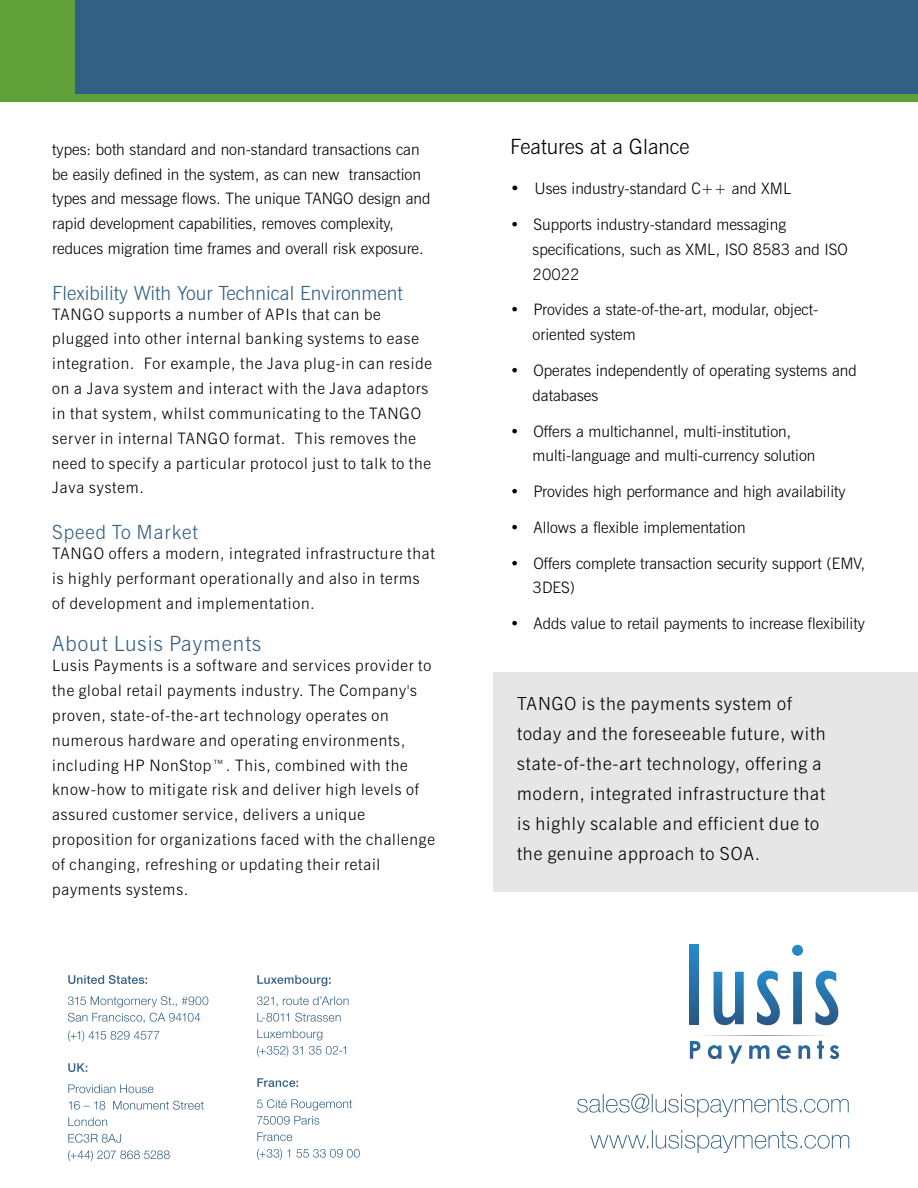
<style>
.page{position:relative;width:918px;height:1188px;background:#fff}
.page>*{position:absolute;margin:0;border:0;box-sizing:border-box;transform-origin:0 0}
.t1{font:300 21px "News Gothic BT";letter-spacing:.05em;color:#326085}
.t2{font:300 21px "News Gothic BT";color:#000}
.t3{font:300 19.5px "News Gothic BT";color:#326085}
.t4{font:300 19.5px "News Gothic BT";letter-spacing:.05em;color:#326085}
.t5{font:300 18px/29.8px "News Gothic BT";letter-spacing:.05em;color:#000}
.t6{font:300 15.75px/24.9px "News Gothic BT";letter-spacing:.05em;color:#000}
.t7{font:300 15.75px/24.9px "News Gothic BT";color:#000}
.s1{font-size:16.5px}
</style>
<div class="page">
<div style="left:60px;top:0;width:858px;height:97px;background:#326085"></div>
<div style="left:0;top:95px;width:918px;height:7px;background:#60a038"></div>
<div style="left:0;top:0;width:75px;height:101px;background:#60a038"></div>
<div style="left:493px;top:672px;width:425px;height:219px;background:#e6e6e6"></div>
<svg style="left:690px;top:945px;width:8px;height:79px"></svg>
<svg style="left:714px;top:972px;width:30px;height:53px"></svg>
<svg style="left:757px;top:971px;width:23px;height:54px"></svg>
<svg style="left:792px;top:945px;width:11px;height:79px"></svg>
<svg style="left:815px;top:971px;width:23px;height:54px"></svg>
<svg style="left:690px;top:1041px;width:10px;height:18px"></svg>
<svg style="left:708px;top:1045px;width:13px;height:14px"></svg>
<svg style="left:728px;top:1046px;width:14px;height:18px"></svg>
<svg style="left:749px;top:1045px;width:20px;height:14px"></svg>
<svg style="left:777px;top:1045px;width:14px;height:14px"></svg>
<svg style="left:798px;top:1045px;width:12px;height:14px"></svg>
<svg style="left:817px;top:1041px;width:7px;height:18px"></svg>
<svg style="left:830px;top:1045px;width:9px;height:14px"></svg>
<svg style="left:701px;top:1035px;width:127px;height:1px"></svg>
<svg style="left:577px;top:1094px;width:272px;height:23px"></svg>
<svg style="left:590px;top:1130px;width:259px;height:23px"></svg>
<svg style="left:68px;top:1063px;width:19px;height:9px"></svg>
<svg style="left:68px;top:1084px;width:85px;height:9px"></svg>
<svg style="left:69px;top:1101px;width:135px;height:9px"></svg>
<svg style="left:68px;top:1117px;width:39px;height:9px"></svg>
<svg style="left:68px;top:1134px;width:53px;height:9px"></svg>
<svg style="left:68px;top:1150px;width:102px;height:11px"></svg>
<svg style="left:68px;top:975px;width:79px;height:9px"></svg>
<svg style="left:68px;top:996px;width:140px;height:11px"></svg>
<svg style="left:68px;top:1013px;width:132px;height:10px"></svg>
<svg style="left:68px;top:1031px;width:91px;height:11px"></svg>
<svg style="left:257px;top:975px;width:74px;height:11px"></svg>
<svg style="left:257px;top:996px;width:92px;height:11px"></svg>
<svg style="left:257px;top:1013px;width:84px;height:9px"></svg>
<svg style="left:257px;top:1029px;width:65px;height:11px"></svg>
<svg style="left:257px;top:1046px;width:89px;height:11px"></svg>
<svg style="left:257px;top:1078px;width:41px;height:9px"></svg>
<svg style="left:257px;top:1099px;width:95px;height:11px"></svg>
<svg style="left:257px;top:1116px;width:62px;height:9px"></svg>
<svg style="left:257px;top:1132px;width:35px;height:9px"></svg>
<svg style="left:257px;top:1149px;width:103px;height:11px"></svg>
<p class="t7" style="left:52px;top:138px;width:380px">types: both standard and non-standard transactions can be easily defined in the system, as can new transaction types and message flows. The unique TANGO design and rapid development capabilities, removes complexity, reduces migration time frames and overall risk exposure.</p>
<p class="t3" style="left:52px;top:285px;width:352px">Flexibility With Your Technical Environment</p>
<p class="t6" style="left:52px;top:303px;width:381px">TANGO supports a number of APIs that can be plugged into other internal banking systems to ease integration. For example, the Java plug-in can reside on a Java system and interact with the Java adaptors in that system, whilst communicating to the TANGO server in internal TANGO format. This removes the need to specify a particular protocol just to talk to the Java system.</p>
<p class="t4" style="left:52px;top:524px;width:147px">Speed To Market</p>
<p class="t6" style="left:52px;top:542px;width:384px">TANGO offers a modern, integrated infrastructure that is highly performant operationally and also in terms of development and implementation.</p>
<h1 class="t1" style="left:52px;top:635px;width:211px">About Lusis Payments</h1>
<p class="t6" style="left:52px;top:655px;width:384px">Lusis Payments is a software and services provider to the global retail payments industry. The Company's proven, state-of-the-art technology operates on numerous hardware and operating environments, including HP NonStop™. This, combined with the know-how to mitigate risk and deliver high levels of assured customer service, delivers a unique proposition for organizations faced with the challenge of changing, refreshing or updating their retail payments systems.</p>
<h1 class="t2" style="left:510px;top:138px;width:181px">Features at a Glance</h1>
<p class="t7" style="left:510px;top:177px;width:282px"><span class="s1">•</span> Uses industry-standard C++ and XML</p>
<p class="t7" style="left:533px;top:213px;width:317px;text-indent:-22px">• Supports industry-standard messaging specifications, such as XML, ISO 8583 and ISO<br>20022</p>
<p class="t7" style="left:533px;top:299px;width:287px;text-indent:-22px">• Provides a state-of-the-art, modular, object&shy;oriented system</p>
<p class="t7" style="left:533px;top:359px;width:326px;text-indent:-23px">• Operates independently of operating systems and databases</p>
<p class="t7" style="left:533px;top:420px;width:284px;text-indent:-23px">• Offers a multichannel, multi-institution, multi-language and multi-currency solution</p>
<p class="t7" style="left:510px;top:481px;width:337px">• Provides high performance and high availability</p>
<p class="t7" style="left:510px;top:516px;width:237px">• Allows a flexible implementation</p>
<p class="t7" style="left:533px;top:552px;width:334px;text-indent:-23px">• Offers complete transaction security support (EMV,<br>3DES)</p>
<p class="t7" style="left:510px;top:613px;width:356px">• Adds value to retail payments to increase flexibility</p>
<p class="t5" style="left:517px;top:691px;width:310px">TANGO is the payments system of today and the foreseeable future, with state-of-the-art technology, offering a modern, integrated infrastructure that is highly scalable and efficient due to the genuine approach to SOA.</p>
</div>
